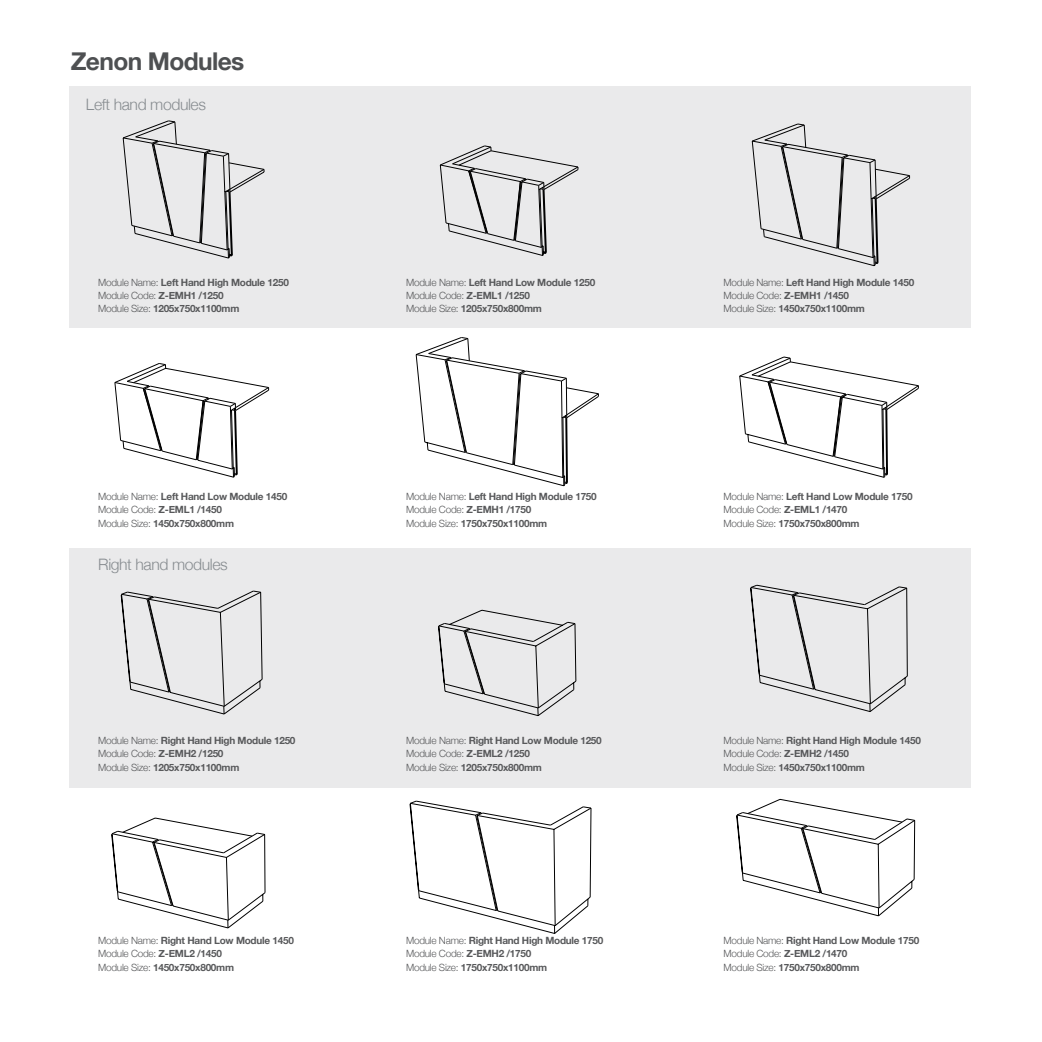
<style>
.page{position:relative;width:1042px;height:1042px;background:#fff}
.page>*{position:absolute;margin:0;border:0;box-sizing:border-box;transform-origin:0 0}
.t1{font:700 24.5px "Helvetica Neue LT Com";letter-spacing:-.025em;color:#4e5052}
.t2{font:300 15.75px "Helvetica Neue";letter-spacing:-.025em;color:#878c90}
.t3{font:700 9.97px/13.3px "Helvetica Neue";letter-spacing:-.025em;color:#58595b}
.s1{font-weight:300}
</style>
<div class="page">
<div style="left:69px;top:87px;width:902px;height:241px;background:#eaeaeb"></div>
<div style="left:69px;top:548px;width:902px;height:240px;background:#eaeaeb"></div>
<svg style="left:122px;top:120px;width:143px;height:139px"></svg>
<svg style="left:439px;top:145px;width:140px;height:111px"></svg>
<svg style="left:751px;top:123px;width:159px;height:143px"></svg>
<svg style="left:114px;top:363px;width:155px;height:115px"></svg>
<svg style="left:415px;top:337px;width:184px;height:149px"></svg>
<svg style="left:739px;top:356px;width:180px;height:122px"></svg>
<svg style="left:120px;top:590px;width:143px;height:125px"></svg>
<svg style="left:438px;top:609px;width:139px;height:107px"></svg>
<svg style="left:750px;top:584px;width:158px;height:128px"></svg>
<svg style="left:111px;top:817px;width:155px;height:112px"></svg>
<svg style="left:409px;top:800px;width:183px;height:134px"></svg>
<svg style="left:736px;top:798px;width:179px;height:118px"></svg>
<h1 class="t1" style="left:71px;top:46px;width:175px">Zenon Modules</h1>
<h2 class="t2" style="left:86px;top:98px;width:121px">Left hand modules</h2>
<p class="t3" style="left:98px;top:276px;width:192px"><span class="s1">Module Name:</span> Left Hand High Module 1250<br><span class="s1">Module Code:</span> Z-EMH1 /1250<br><span class="s1">Module Size:</span> 1205x750x1100mm</p>
<p class="t3" style="left:406px;top:276px;width:191px"><span class="s1">Module Name:</span> Left Hand Low Module 1250<br><span class="s1">Module Code:</span> Z-EML1 /1250<br><span class="s1">Module Size:</span> 1205x750x800mm</p>
<p class="t3" style="left:723px;top:276px;width:192px"><span class="s1">Module Name:</span> Left Hand High Module 1450<br><span class="s1">Module Code:</span> Z-EMH1 /1450<br><span class="s1">Module Size:</span> 1450x750x1100mm</p>
<p class="t3" style="left:98px;top:491px;width:191px"><span class="s1">Module Name:</span> Left Hand Low Module 1450<br><span class="s1">Module Code:</span> Z-EML1 /1450<br><span class="s1">Module Size:</span> 1450x750x800mm</p>
<p class="t3" style="left:406px;top:491px;width:192px"><span class="s1">Module Name:</span> Left Hand High Module 1750<br><span class="s1">Module Code:</span> Z-EMH1 /1750<br><span class="s1">Module Size:</span> 1750x750x1100mm</p>
<p class="t3" style="left:723px;top:491px;width:191px"><span class="s1">Module Name:</span> Left Hand Low Module 1750<br><span class="s1">Module Code:</span> Z-EML1 /1470<br><span class="s1">Module Size:</span> 1750x750x800mm</p>
<h2 class="t2" style="left:98px;top:558px;width:131px">Right hand modules</h2>
<p class="t3" style="left:98px;top:735px;width:199px"><span class="s1">Module Name:</span> Right Hand High Module 1250<br><span class="s1">Module Code:</span> Z-EMH2 /1250<br><span class="s1">Module Size:</span> 1205x750x1100mm</p>
<p class="t3" style="left:406px;top:735px;width:197px"><span class="s1">Module Name:</span> Right Hand Low Module 1250<br><span class="s1">Module Code:</span> Z-EML2 /1250<br><span class="s1">Module Size:</span> 1205x750x800mm</p>
<p class="t3" style="left:723px;top:735px;width:199px"><span class="s1">Module Name:</span> Right Hand High Module 1450<br><span class="s1">Module Code:</span> Z-EMH2 /1450<br><span class="s1">Module Size:</span> 1450x750x1100mm</p>
<p class="t3" style="left:98px;top:934px;width:197px"><span class="s1">Module Name:</span> Right Hand Low Module 1450<br><span class="s1">Module Code:</span> Z-EML2 /1450<br><span class="s1">Module Size:</span> 1450x750x800mm</p>
<p class="t3" style="left:406px;top:934px;width:199px"><span class="s1">Module Name:</span> Right Hand High Module 1750<br><span class="s1">Module Code:</span> Z-EMH2 /1750<br><span class="s1">Module Size:</span> 1750x750x1100mm</p>
<p class="t3" style="left:723px;top:934px;width:197px"><span class="s1">Module Name:</span> Right Hand Low Module 1750<br><span class="s1">Module Code:</span> Z-EML2 /1470<br><span class="s1">Module Size:</span> 1750x750x800mm</p>
</div>
